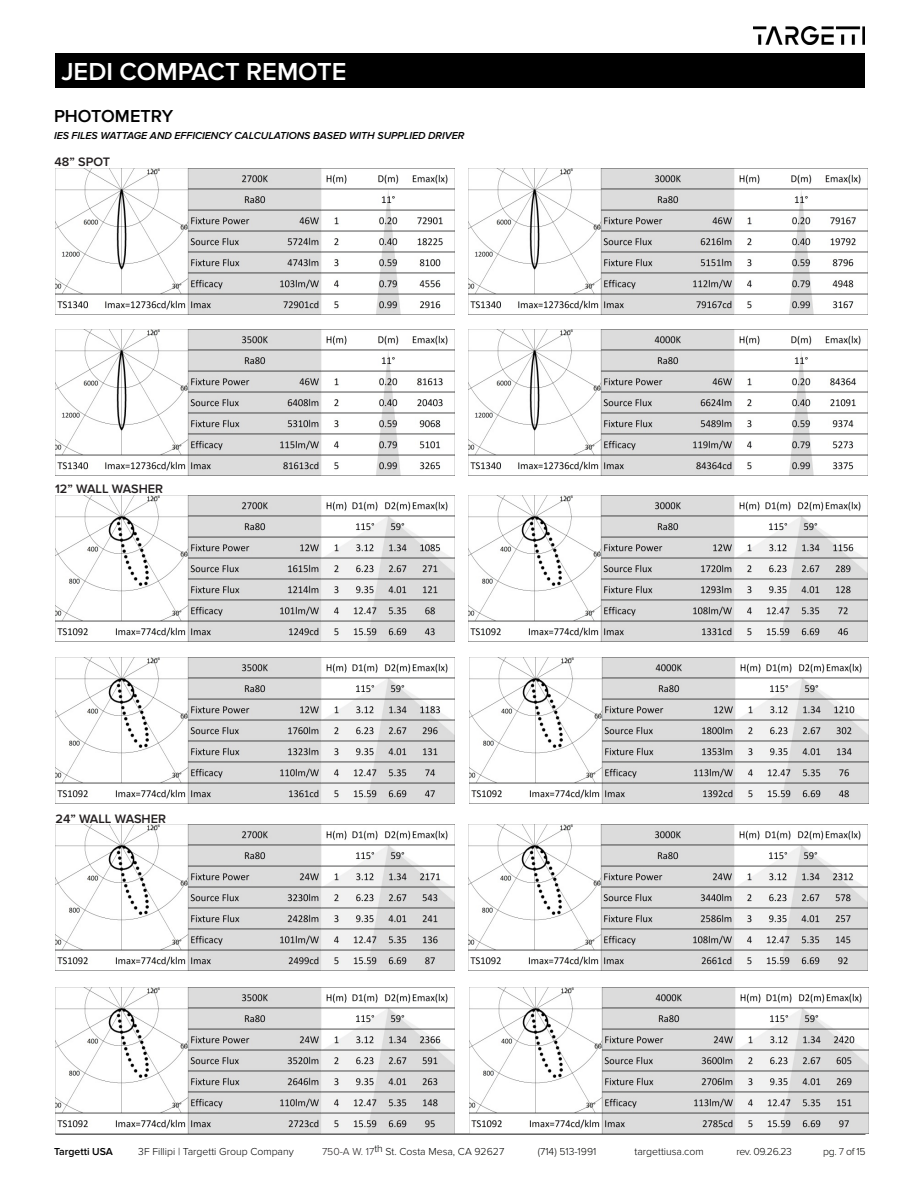
<style>
.page{position:relative;width:918px;height:1188px;background:#fff}
.page>*{position:absolute;margin:0;border:0;box-sizing:border-box;transform-origin:0 0}
.t1{font:600 25.5px "Proxima Nova";color:#fff}
.Features_BULLETS{font:600 18px "Proxima Nova";color:#000}
.t2{font:600 12.75px "Proxima Nova";color:#231f20}
.t3{font:600 12.6px "Proxima Nova";color:#231f20}
.t4{font:300 10.5px "Proxima Nova";color:#040503}
.Codici_INDOOR{font:italic 600 10.5px "Proxima Nova";letter-spacing:-.005em;color:#000}
.t5{font:300 10.5px "Proxima Nova";color:#000}
.t6{font:600 10.5px "Proxima Nova";color:#000}
.s1{color:#231f20}
</style>
<div class="page">
<div style="left:55px;top:53px;width:810px;height:34px;background:#000"></div>
<img style="left:754px;top:27px;width:111px;height:17px">
<hr style="left:55px;top:1134px;width:810px;height:1px;background:#000">
<img style="left:55px;top:168px;width:399px;height:146px">
<img style="left:468px;top:168px;width:399px;height:146px">
<img style="left:55px;top:329px;width:399px;height:146px">
<img style="left:468px;top:329px;width:400px;height:146px">
<img style="left:55px;top:496px;width:399px;height:146px">
<img style="left:469px;top:496px;width:399px;height:146px">
<img style="left:55px;top:657px;width:399px;height:146px">
<img style="left:469px;top:657px;width:399px;height:146px">
<img style="left:55px;top:824px;width:399px;height:146px">
<img style="left:468px;top:824px;width:399px;height:146px">
<img style="left:55px;top:988px;width:399px;height:146px">
<img style="left:469px;top:988px;width:399px;height:146px">
<h1 class="t1" style="left:61px;top:57px;width:287px">JEDI COMPACT REMOTE</h1>
<p class="Features_BULLETS" style="left:54px;top:106px;width:121px">PHOTOMETRY</p>
<p class="Codici_INDOOR" style="left:54px;top:130px;width:412px">IES FILES WATTAGE AND EFFICIENCY CALCULATIONS BASED WITH SUPPLIED DRIVER</p>
<p class="t2" style="left:55px;top:154px;width:57px">48” SPOT</p>
<p class="t2" style="left:55px;top:482px;width:110px">12” WALL WASHER</p>
<p class="t3" style="left:55px;top:811px;width:112px">24” WALL WASHER</p>
<p class="t6" style="left:54px;top:1145px;width:61px">Targetti USA</p>
<p class="t5" style="left:138px;top:1145px;width:157px">3F Fillipi | Targetti Group Company</p>
<p class="t4" style="left:322px;top:1145px;width:184px"><span class="s1">750-A W. 17</span>th St. Costa Mesa, CA 92627</p>
<p class="t4" style="left:538px;top:1145px;width:60px">(714) 513-1991</p>
<p class="t5" style="left:634px;top:1145px;width:71px">targettiusa.com</p>
<p class="t4" style="left:736px;top:1145px;width:57px">rev. 09.26.23</p>
<p class="t4" style="left:823px;top:1145px;width:44px">pg. <span class="s1">7</span> of 15</p>
</div>
